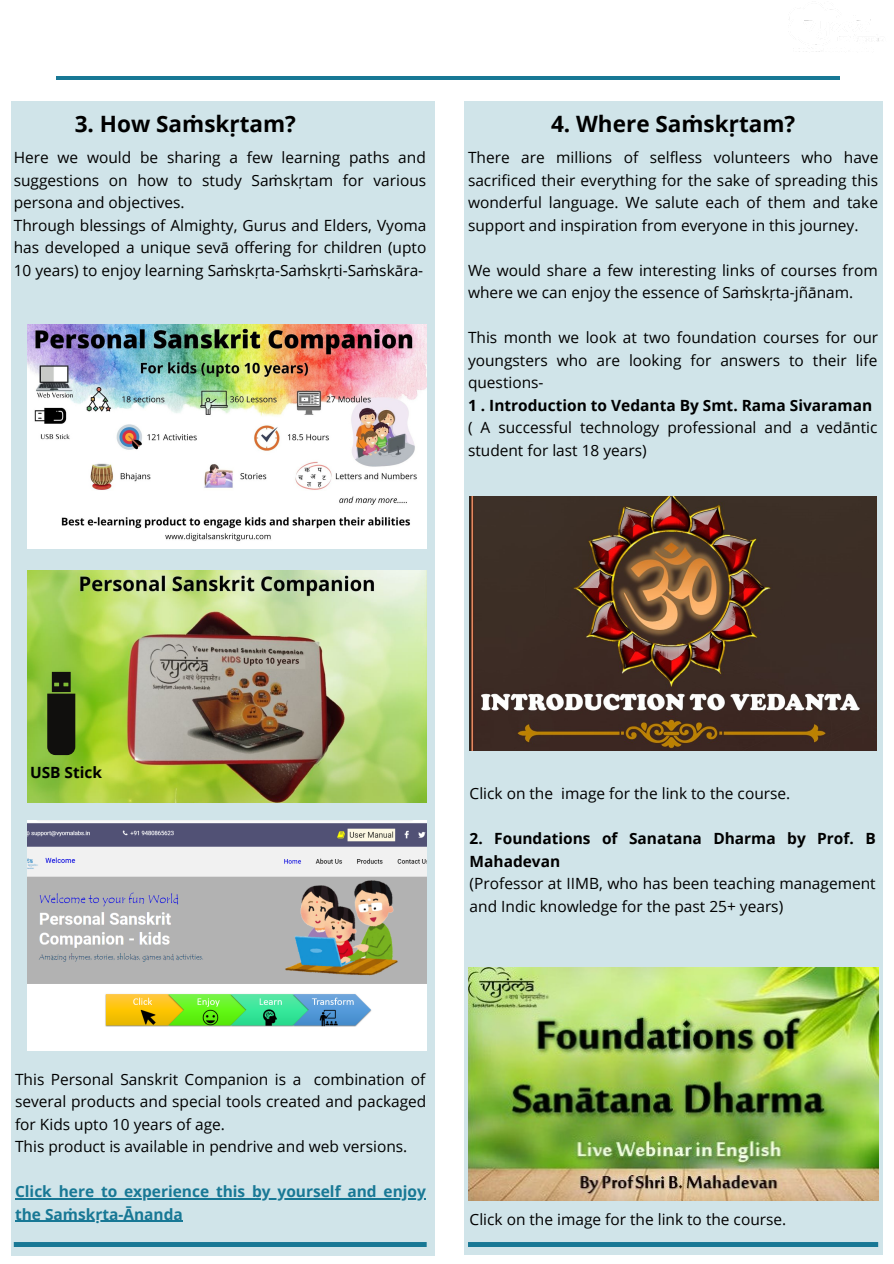
<style>
.page{position:relative;width:894px;height:1264px;background:#fff}
.page>*{position:absolute;margin:0;border:0;box-sizing:border-box;transform-origin:0 0}
.t1{font:700 22.5px "Open Sans";color:#000}
.t2{font:15.45px/22.5px "Open Sans";color:#000}
.t3{font:700 15.45px/22.5px "Open Sans";color:#000}
.t4{font:700 15.45px/22.5px "Open Sans";color:#187895}
.s1{font-family:"Noto Sans"}
</style>
<div class="page">
<img style="left:789px;top:9px;width:90px;height:43px">
<hr style="left:56px;top:76px;width:783px;height:4px;background:#187895">
<div style="left:11px;top:101px;width:423px;height:1154px;background:#d0e4e9"></div>
<img style="left:28px;top:571px;width:398px;height:232px">
<img style="left:28px;top:820px;width:398px;height:229px">
<div style="left:464px;top:101px;width:418px;height:1153px;background:#d0e4e9"></div>
<img style="left:469px;top:496px;width:407px;height:254px">
<img style="left:468px;top:967px;width:409px;height:233px">
<hr style="left:15px;top:1198px;width:411px;height:1px;background:#187895">
<hr style="left:15px;top:1220px;width:168px;height:1px;background:#187895">
<hr style="left:14px;top:1242px;width:412px;height:4px;background:#187895">
<hr style="left:468px;top:1242px;width:409px;height:4px;background:#187895">
<img style="left:28px;top:324px;width:398px;height:224px">
<svg style="left:47px;top:672px;width:28px;height:83px;background:#1f2612"></svg>
<h1 class="t1" style="left:75px;top:108px;width:223px">3. How Sa<span class="s1">ṁ</span>skṛtam?</h1>
<h1 class="t1" style="left:551px;top:108px;width:246px">4. Where Sa<span class="s1">ṁ</span>skṛtam?</h1>
<p class="t2" style="left:14px;top:146px;width:414px">Here we would be sharing a few learning paths and suggestions on how to study Sa<span class="s1">ṁ</span>skṛtam for various persona and objectives.<br>Through blessings of Almighty, Gurus and Elders, Vyoma has developed a unique sevā offering for children (upto 10 years) to enjoy learning Sa<span class="s1">ṁ</span>skṛta-Sa<span class="s1">ṁ</span>skṛti-Sa<span class="s1">ṁ</span>skāra-</p>
<p class="t2" style="left:468px;top:146px;width:412px;text-align:justify">There are millions of selfless volunteers who have sacrificed their everything for the sake of spreading this wonderful language. We salute each of them and take support and inspiration from everyone in this journey.</p>
<p class="t2" style="left:468px;top:258px;width:411px">We would share a few interesting links of courses from where we can enjoy the essence of Sa<span class="s1">ṁ</span>skṛta-jñānam.</p>
<p class="t2" style="left:468px;top:326px;width:411px;text-align:justify">This month we look at two foundation courses for our youngsters who are looking for answers to their life questions-</p>
<p class="t3" style="left:468px;top:393px;width:405px">1 . Introduction to Vedanta By Smt. Rama Sivaraman</p>
<p class="t2" style="left:468px;top:416px;width:411px">( A successful technology professional and a vedāntic student for last 18 years)</p>
<p class="t3" style="left:30px;top:760px;width:74px">USB Stick</p>
<p class="t2" style="left:469px;top:782px;width:322px">Click on the image for the link to the course.</p>
<p class="t3" style="left:469px;top:827px;width:407px">2. Foundations of Sanatana Dharma by Prof. B<br>Mahadevan</p>
<p class="t2" style="left:469px;top:872px;width:407px">(Professor at IIMB, who has been teaching management and Indic knowledge for the past 25+ years)</p>
<p class="t2" style="left:15px;top:1067px;width:412px">This Personal Sanskrit Companion is a combination of several products and special tools created and packaged for Kids upto 10 years of age.<br>This product is available in pendrive and web versions.</p>
<p class="t4" style="left:15px;top:1179px;width:412px">Click here to experience this by yourself and enjoy the Sa<span class="s1">ṁ</span>skṛta-Ānanda</p>
<p class="t2" style="left:469px;top:1207px;width:318px">Click on the image for the link to the course.</p>
</div>
